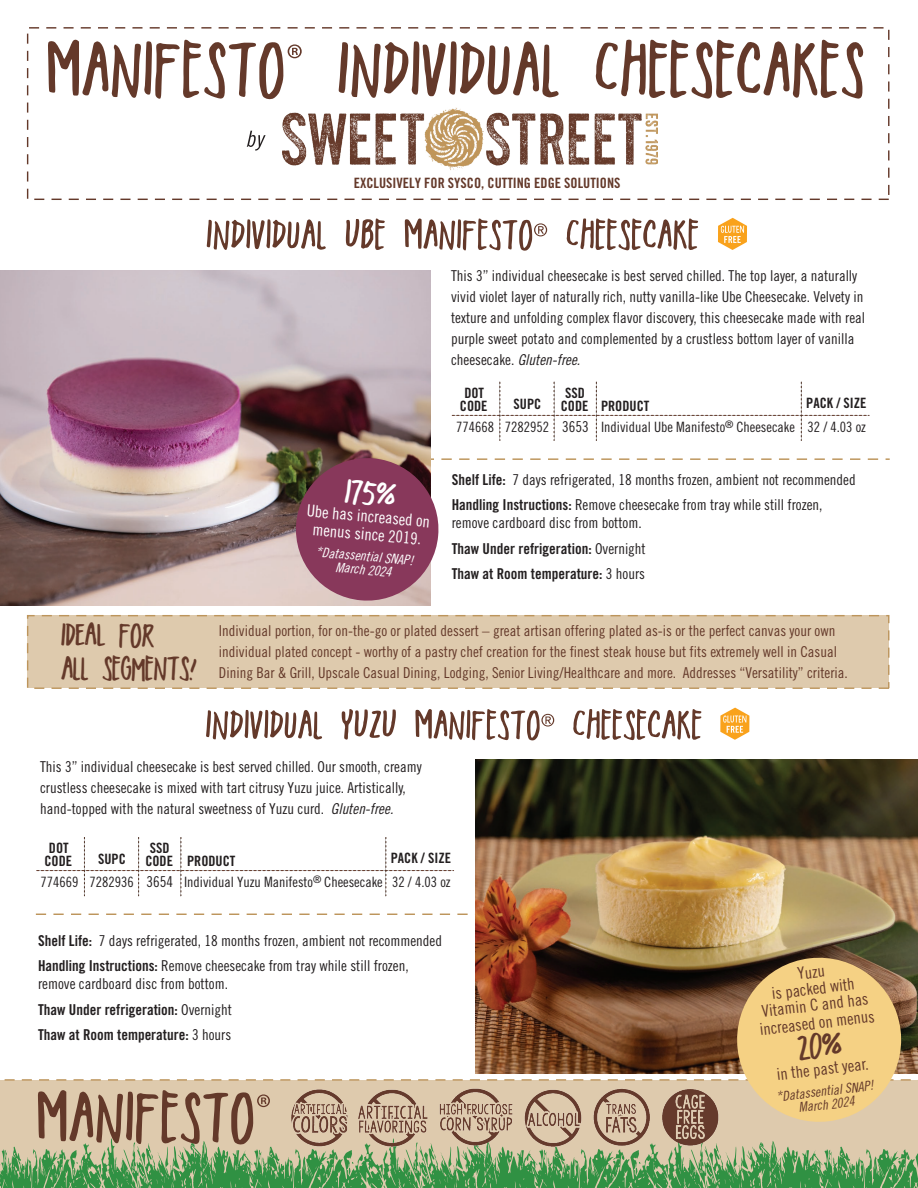
<style>
.page{position:relative;width:918px;height:1188px;background:#fff}
.page>*{position:absolute;margin:0;border:0;box-sizing:border-box;transform-origin:0 0}
.t1{font:36px "Elly Handwriting";color:#fff}
.t2{font:33px/33px "Elly Handwriting";color:#64392a}
.t3{font:16.5px/16.5px "Trade Gothic Cond Eighteen";color:#64392a;text-align:center}
.t4{font:16.5px/18px "Trade Gothic Cond Eighteen";color:#fff;text-align:center}
.t5{font:15px/21px "Trade Gothic Cond Eighteen";color:#231f20}
.t6{font:15px/21px "Trade Gothic Cond Eighteen";color:#64392a}
.t7{font:15px/25.5px "Trade Gothic Bold Cond Twenty";color:#231f20}
.t8{font:15px "Trade Gothic Cond Eighteen Obl";color:#231f20}
.t9{font:14.25px "Trade Gothic Cond Eighteen";color:#231f20}
.t10{font:14.25px "Trade Gothic LT Std Bd Cn 20";color:#231f20}
.t11{font:14.25px "Trade Gothic LT Std Bd Cn 20";color:#64392a}
.t12{font:13.5px/13.5px "Trade Gothic Cond Eighteen Obl";color:#fff;text-align:center}
.t13{font:13.5px/13.5px "Trade Gothic Cond Eighteen Obl";color:#64392a;text-align:center}
.s1{font-family:"Trade Gothic Cond Eighteen"}
.s2{font-size:15px}
.s3{font-family:"Trade Gothic Bold Cond Twenty"}
.s4{font-family:"Trade Gothic Cond Eighteen Obl"}
</style>
<div class="page">
<svg style="left:36px;top:914px;width:432px;height:1px"></svg>
<svg style="left:452px;top:382px;width:417px;height:59px"></svg>
<svg style="left:37px;top:837px;width:417px;height:59px"></svg>
<svg style="left:207px;top:219px;width:119px;height:31px"></svg>
<svg style="left:346px;top:218px;width:39px;height:32px"></svg>
<svg style="left:405px;top:218px;width:142px;height:33px"></svg>
<svg style="left:567px;top:218px;width:131px;height:32px"></svg>
<svg style="left:206px;top:710px;width:116px;height:30px"></svg>
<svg style="left:342px;top:709px;width:54px;height:31px"></svg>
<svg style="left:415px;top:709px;width:139px;height:32px"></svg>
<svg style="left:573px;top:709px;width:128px;height:31px"></svg>
<svg style="left:48px;top:39px;width:254px;height:60px"></svg>
<svg style="left:339px;top:41px;width:220px;height:57px"></svg>
<svg style="left:596px;top:39px;width:267px;height:60px"></svg>
<svg style="left:247px;top:131px;width:19px;height:20px"></svg>
<img style="left:282px;top:108px;width:376px;height:62px">
<div style="left:27px;top:27px;width:862px;height:173px;border:1px dashed #64392a"></div>
<img style="left:475px;top:759px;width:443px;height:194px">
<img style="left:0;top:271px;width:430px;height:334px">
<div style="left:28px;top:616px;width:861px;height:72px;background:#decaad"></div>
<svg style="left:293px;top:455px;width:597px;height:149px"></svg>
<div style="left:27px;top:615px;width:862px;height:74px;border:1px dashed #bd955c"></div>
<svg style="left:718px;top:218px;width:29px;height:32px"></svg>
<svg style="left:720px;top:708px;width:29px;height:32px"></svg>
<svg style="left:0;top:953px;width:918px;height:235px"></svg>
<p class="t11" style="left:354px;top:175px;width:268px">EXCLUSIVELY FOR SYSCO, CUTTING EDGE SOLUTIONS</p>
<p class="t5" style="left:451px;top:265px;width:416px">This 3” individual cheesecake is best served chilled. The top layer, a naturally vivid violet layer of naturally rich, nutty vanilla-like Ube Cheesecake. Velvety in texture and unfolding complex flavor discovery, this cheesecake made with real purple sweet potato and complemented by a crustless bottom layer of vanilla</p>
<p class="t8" style="left:451px;top:351px;width:131px"><span class="s1">cheesecake.</span> Gluten-free.</p>
<h2 class="t2" style="left:61px;top:618px;width:137px">IDEAL FOR<br>ALL SEGMENTS!</h2>
<h1 class="t1" style="left:347px;top:468px;width:52px;rotate:5deg">175%</h1>
<p class="t4" style="left:308px;top:502px;width:125px;rotate:5deg">Ube has increased on menus since 2019.</p>
<p class="t12" style="left:317px;top:545px;width:100px;rotate:5deg">*Datassential SNAP!<br>March 2024</p>
<p class="t10" style="left:464px;top:384px;width:21px">DOT</p>
<p class="t9" style="left:456px;top:419px;width:134px">774668 7282952 <span class="s2">3653</span></p>
<p class="t9" style="left:808px;top:419px;width:60px">32 / 4.03 oz</p>
<p class="t10" style="left:565px;top:384px;width:21px">SSD</p>
<p class="t10" style="left:514px;top:395px;width:29px">SUPC</p>
<p class="t10" style="left:561px;top:397px;width:29px">CODE</p>
<p class="t10" style="left:806px;top:394px;width:62px">PACK / SIZE</p>
<p class="t10" style="left:460px;top:397px;width:29px">CODE</p>
<p class="t10" style="left:601px;top:397px;width:50px">PRODUCT</p>
<p class="t9" style="left:601px;top:419px;width:195px">Individual Ube Manifesto<sup>®</sup> Cheesecake</p>
<p class="t5" style="left:452px;top:467px;width:406px;line-height:25.5px"><span class="s3">Shelf Life:</span> 7 days refrigerated, 18 months frozen, ambient not recommended<br><span class="s3">Handling Instructions:</span> Remove cheesecake from tray while still frozen,</p>
<p class="t5" style="left:452px;top:512px;width:191px">remove cardboard disc from bottom.</p>
<p class="t7" style="left:452px;top:536px;width:196px">Thaw Under refrigeration: <span class="s1">Overnight<br></span>Thaw at Room temperature: <span class="s1">3 hours</span></p>
<p class="t6" style="left:219px;top:620px;width:630px">Individual portion, for on-the-go or plated dessert – great artisan offering plated as-is or the perfect canvas your own individual plated concept - worthy of a pastry chef creation for the finest steak house but fits extremely well in Casual<br>Dining Bar &amp; Grill, Upscale Casual Dining, Lodging, Senior Living/Healthcare and more. Addresses “Versatility” criteria.</p>
<p class="t5" style="left:40px;top:756px;width:383px">This 3” individual cheesecake is best served chilled. Our smooth, creamy crustless cheesecake is mixed with tart citrusy Yuzu juice. Artistically, hand-topped with the natural sweetness of Yuzu curd. <span class="s4">Gluten-free.</span></p>
<p class="t10" style="left:49px;top:839px;width:21px">DOT</p>
<p class="t9" style="left:41px;top:874px;width:134px">774669 7282936 <span class="s2">3654</span></p>
<p class="t9" style="left:392px;top:874px;width:60px">32 / 4.03 oz</p>
<p class="t10" style="left:150px;top:839px;width:21px">SSD</p>
<p class="t10" style="left:98px;top:851px;width:29px">SUPC</p>
<p class="t10" style="left:145px;top:852px;width:29px">CODE</p>
<p class="t10" style="left:391px;top:849px;width:62px">PACK / SIZE</p>
<p class="t10" style="left:44px;top:852px;width:29px">CODE</p>
<p class="t10" style="left:187px;top:852px;width:50px">PRODUCT</p>
<p class="t9" style="left:184px;top:874px;width:200px">Individual Yuzu Manifesto<sup>®</sup> Cheesecake</p>
<p class="t5" style="left:38px;top:928px;width:406px;line-height:25.5px"><span class="s3">Shelf Life:</span> 7 days refrigerated, 18 months frozen, ambient not recommended<br><span class="s3">Handling Instructions:</span> Remove cheesecake from tray while still frozen,</p>
<p class="t5" style="left:38px;top:973px;width:191px">remove cardboard disc from bottom.</p>
<p class="t7" style="left:38px;top:997px;width:196px">Thaw Under refrigeration: <span class="s1">Overnight<br></span>Thaw at Room temperature: <span class="s1">3 hours</span></p>
<p class="t3" style="left:757px;top:970px;width:109px;rotate:-7deg">Yuzu<br>is packed with<br>Vitamin C and has</p>
<p class="t3" style="left:759px;top:1021px;width:117px;rotate:-7deg">increased on menus</p>
<p class="t3" style="left:776px;top:1066px;width:94px;rotate:-7deg">in the past year.</p>
<p class="t13" style="left:776px;top:1090px;width:100px;rotate:-7deg">*Datassential SNAP!<br>March 2024</p>
</div>
